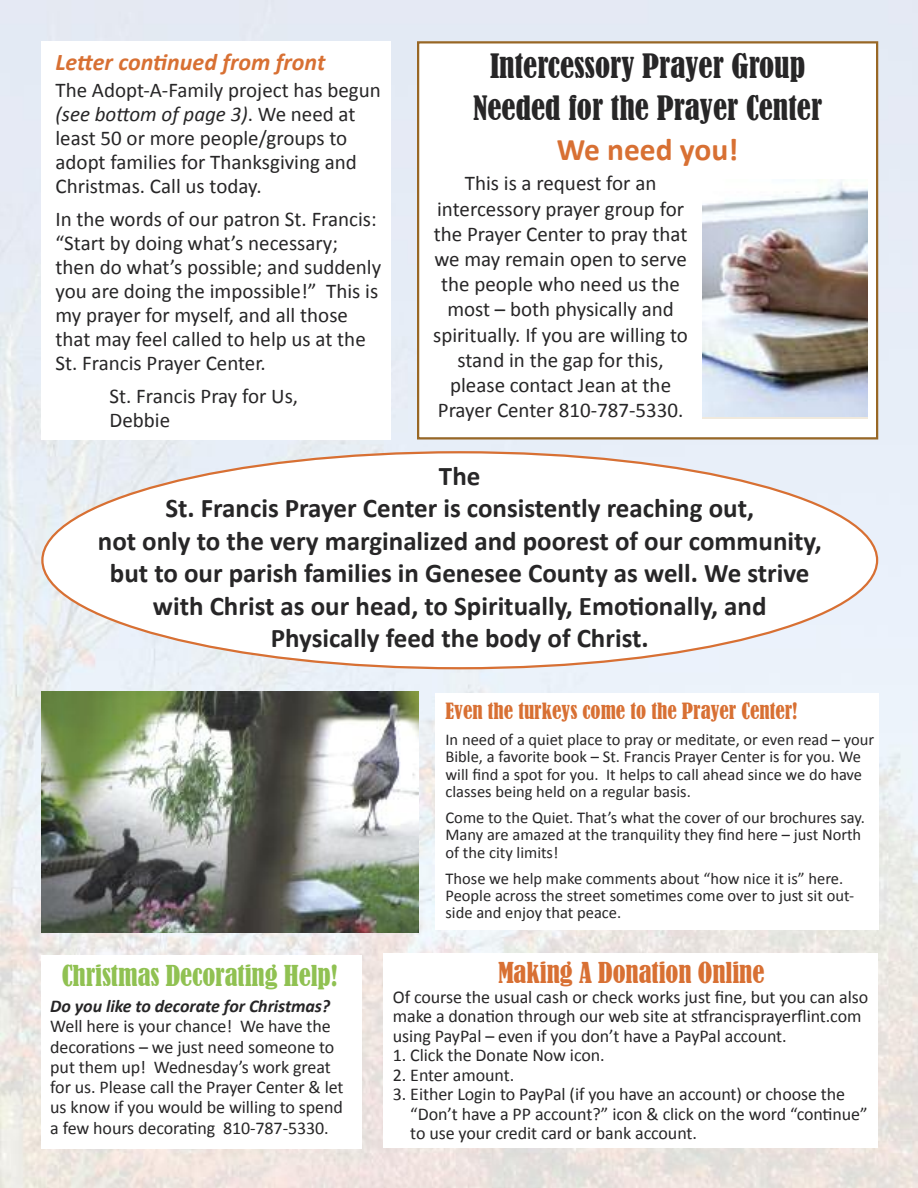
<style>
.page{position:relative;width:918px;height:1188px;background:#fff}
.page>*{position:absolute;margin:0;border:0;box-sizing:border-box;transform-origin:0 0}
.t1{font:condensed 31.5px/42px "Bernard";color:#272627;text-align:center}
.t2{font:700 31.5px "Calibri";color:#d87033}
.t3{font:700 27px/32.4px "Calibri";color:#272627;text-align:center}
.t4{font:condensed 27px "Bernard";letter-spacing:-.005em;color:#90c152}
.t5{font:condensed 27px "Bernard";letter-spacing:-.005em;color:#d87033}
.t6{font:italic 700 24px "Calibri";color:#d87033}
.t7{font:21px/24px "Calibri";color:#272627}
.t8{font:condensed 21px "Bernard";color:#d87033}
.t9{font:18px/20.2px "Calibri";letter-spacing:-.005em;color:#272627}
.t10{font:italic 700 18px "Calibri";letter-spacing:-.005em;color:#272627}
.t11{font:16.5px/17.2px "Calibri";color:#272627}
.s1{font-style:italic}
</style>
<div class="page">
<img style="left:0;top:1px;width:918px;height:1187px">
<div style="left:41px;top:41px;width:350px;height:399px;background:#fff"></div>
<svg style="left:41px;top:451px;width:837px;height:218px"></svg>
<div style="left:419px;top:44px;width:457px;height:393px;background:#fff"></div>
<div style="left:417px;top:41px;width:461px;height:399px;border:2px solid #986725"></div>
<img style="left:41px;top:692px;width:378px;height:241px">
<div style="left:435px;top:693px;width:443px;height:237px;background:#fff"></div>
<img style="left:702px;top:179px;width:165px;height:238px">
<div style="left:384px;top:954px;width:494px;height:194px;background:#fff"></div>
<div style="left:41px;top:955px;width:321px;height:193px;background:#fff"></div>
<p class="t6" style="left:56px;top:52px;width:271px">Letter continued from front</p>
<p class="t7" style="left:56px;top:80px;width:327px">The Adopt-A-Family project has begun <span class="s1">(see bottom of page 3)</span>. We need at least 50 or more people/groups to adopt families for Thanksgiving and Christmas. Call us today.</p>
<p class="t7" style="left:56px;top:208px;width:327px">In the words of our patron St. Francis: “Start by doing what’s necessary; then do what’s possible; and suddenly you are doing the impossible!” This is my prayer for myself, and all those that may feel called to help us at the St. Francis Prayer Center.</p>
<p class="t7" style="left:110px;top:385px;width:190px">St. Francis Pray for Us,<br>Debbie</p>
<h1 class="t1" style="left:473px;top:45px;width:351px">Intercessory Prayer Group<br>Needed for the Prayer Center</h1>
<h1 class="t2" style="left:557px;top:137px;width:183px">We need you!</h1>
<p class="t7" style="left:433px;top:173px;width:256px;line-height:25.2px;text-align:center">This is a request for an intercessory prayer group for the Prayer Center to pray that we may remain open to serve the people who need us the most – both physically and spiritually. If you are willing to stand in the gap for this, please contact Jean at the<br>Prayer Center 810-787-5330.</p>
<p class="t3" style="left:98px;top:462px;width:725px">The<br>St. Francis Prayer Center is consistently reaching out,<br>not only to the very marginalized and poorest of our community, but to our parish families in Genesee County as well. We strive with Christ as our head, to Spiritually, Emotionally, and Physically feed the body of Christ.</p>
<p class="t4" style="left:62px;top:960px;width:277px">Christmas Decorating Help!</p>
<p class="t10" style="left:50px;top:999px;width:282px">Do you like to decorate for Christmas?</p>
<p class="t9" style="left:50px;top:1018px;width:295px">Well here is your chance! We have the decorations – we just need someone to put them up! Wednesday’s work great for us. Please call the Prayer Center &amp; let us know if you would be willing to spend a few hours decorating 810-787-5330.</p>
<p class="t8" style="left:446px;top:699px;width:354px">Even the turkeys come to the Prayer Center!</p>
<p class="t11" style="left:446px;top:732px;width:430px">In need of a quiet place to pray or meditate, or even read – your Bible, a favorite book – St. Francis Prayer Center is for you. We will find a spot for you. It helps to call ahead since we do have classes being held on a regular basis.</p>
<p class="t11" style="left:446px;top:810px;width:421px">Come to the Quiet. That’s what the cover of our brochures say.<br>Many are amazed at the tranquility they find here – just North of the city limits!</p>
<p class="t11" style="left:446px;top:871px;width:410px">Those we help make comments about “how nice it is” here.<br>People across the street sometimes come over to just sit out&shy;side and enjoy that peace.</p>
<p class="t5" style="left:498px;top:957px;width:268px">Making A Donation Online</p>
<p class="t9" style="left:393px;top:989px;width:477px;line-height:19.5px">Of course the usual cash or check works just fine, but you can also make a donation through our web site at stfrancisprayerflint.com using PayPal – even if you don’t have a PayPal account.</p>
<p class="t9" style="left:393px;top:1047px;width:213px">1. Click the Donate Now icon.</p>
<p class="t9" style="left:393px;top:1066px;width:123px">2. Enter amount.</p>
<p class="t9" style="left:410px;top:1086px;width:459px;line-height:19.5px;text-indent:-17px">3. Either Login to PayPal (if you have an account) or choose the “Don’t have a PP account?” icon &amp; click on the word “continue” to use your credit card or bank account.</p>
</div>
